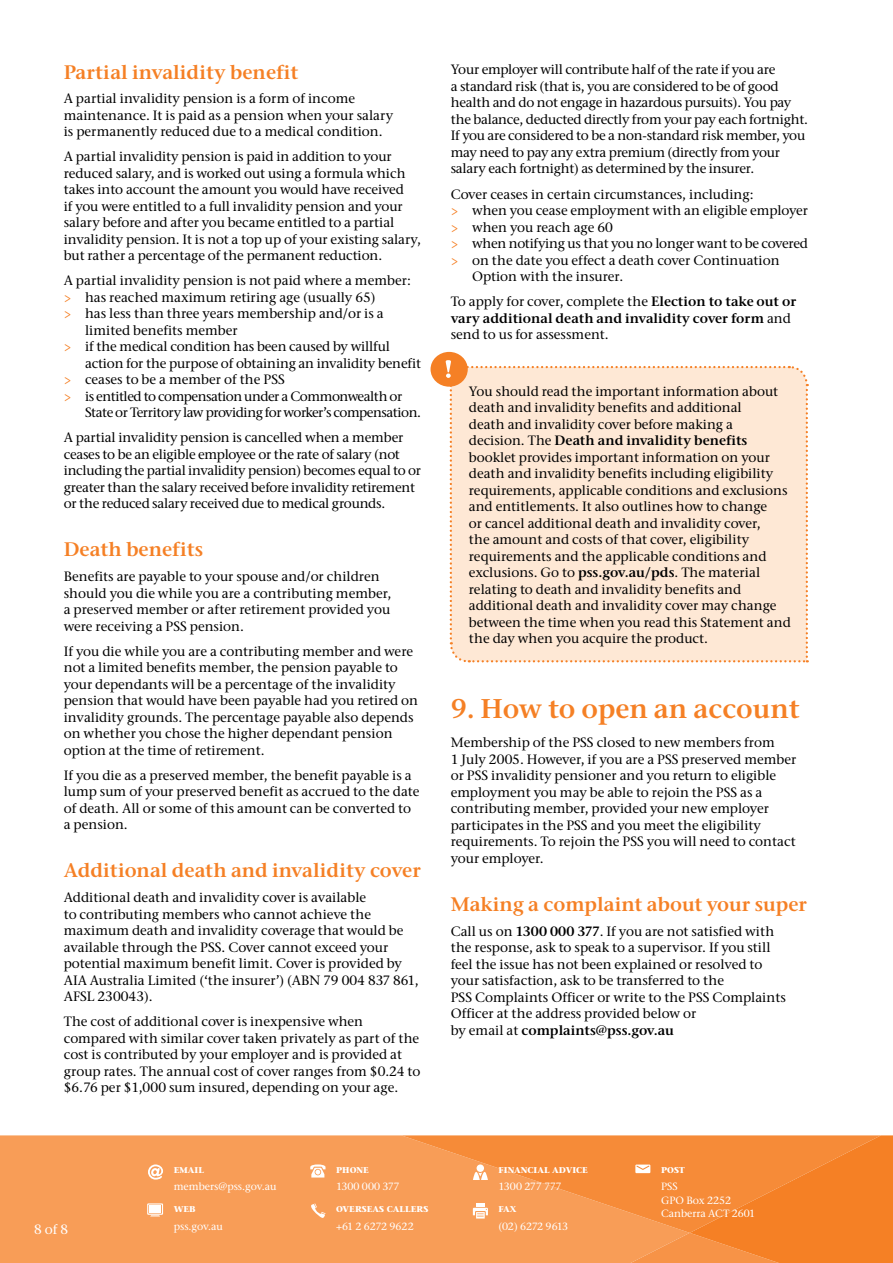
<style>
.page{position:relative;width:893px;height:1263px;background:#fff}
.page>*{position:absolute;margin:0;border:0;box-sizing:border-box;transform-origin:0 0}
.t1{font:27px "Stone Serif ITC Semi";color:#f58025}
.t2{font:19.5px "Stone Serif ITC Semi";color:#f58025}
.para{font:500 13.5px/16.5px "Stone Serif ITC";color:#000}
.Important_Note_-_Bod{font:500 13.5px/16.5px "Stone Serif ITC";color:#000}
.para-2{font:500 13.5px/16.5px "Stone Serif ITC";letter-spacing:-.02em;color:#000}
.para-3{font:13.5px/16.5px "Stone Serif ITC Semi";color:#000}
.Important_Note_-_Bod-2{font:500 13.5px/16.5px "Stone Serif ITC";letter-spacing:-.035em;color:#000}
.Important_Note_-_Bod-3{font:500 13.5px "Stone Serif ITC";letter-spacing:-.02em;color:#000}
.t3{font:500 13.5px "Stone Serif ITC";color:#fff}
.CSC_-_Contacts{font:500 10.5px/13.5px "Stone Serif ITC";color:#fff}
.CSC_-_Contacts-2{font:500 10.5px "Stone Serif ITC";letter-spacing:-.035em;color:#fff}
.CSC_-_Contacts-3{font:500 10.5px "Stone Serif ITC";letter-spacing:-.025em;color:#fff}
.CSC_-_Contact_Headin{font:700 8.4px "Stone Serif ITC";color:#fff}
.s1{color:#f58025}
.s2{font-family:"Stone Serif ITC";font-weight:500}
.s3{font-family:"Stone Serif ITC Semi";font-weight:400}
</style>
<div class="page">
<div style="left:0;top:1135px;width:606px;height:128px;background:#f89d57"></div>
<svg style="left:401px;top:1135px;width:205px;height:98px;background:#f7974d"></svg>
<svg style="left:148px;top:1164px;width:15px;height:15px"></svg>
<svg style="left:147px;top:1203px;width:16px;height:13px"></svg>
<div style="left:149px;top:1205px;width:12px;height:8px;background:#fff"></div>
<svg style="left:310px;top:1164px;width:15px;height:13px"></svg>
<svg style="left:606px;top:1135px;width:287px;height:128px;background:#f58934"></svg>
<svg style="left:473px;top:1203px;width:15px;height:15px"></svg>
<svg style="left:311px;top:1203px;width:14px;height:15px"></svg>
<div style="left:477px;top:1164px;width:7px;height:8px;background:#fff;border-radius:50%"></div>
<svg style="left:473px;top:1172px;width:15px;height:7px"></svg>
<div style="left:431px;top:352px;width:37px;height:35px;background:#f58025;border-radius:50%"></div>
<div style="left:446px;top:360px;width:363px;height:303px;background:#fee8d5"></div>
<h3 class="t2" style="left:64px;top:60px;width:236px">Partial invalidity benefit</h3>
<p class="para" style="left:64px;top:90px;width:331px">A partial invalidity pension is a form of income maintenance. It is paid as a pension when your salary is permanently reduced due to a medical condition.</p>
<p class="para" style="left:64px;top:148px;width:359px">A partial invalidity pension is paid in addition to your reduced salary, and is worked out using a formula which takes into account the amount you would have received<br>if you were entitled to a full invalidity pension and your salary before and after you became entitled to a partial invalidity pension. It is not a top up of your existing salary, but rather a percentage of the permanent reduction.</p>
<p class="para" style="left:64px;top:272px;width:349px">A partial invalidity pension is not paid where a member:</p>
<p class="Important_Note_-_Bod" style="left:64px;top:289px;width:313px"><span class="s1">&gt;</span> has reached maximum retiring age (usually 65)</p>
<p class="Important_Note_-_Bod" style="left:85px;top:305px;width:300px;text-indent:-21px"><span class="s1">&gt;</span> has less than three years membership and/or is a limited benefits member</p>
<p class="Important_Note_-_Bod" style="left:85px;top:338px;width:337px;text-indent:-21px"><span class="s1">&gt;</span> if the medical condition has been caused by willful action for the purpose of obtaining an invalidity benefit</p>
<p class="Important_Note_-_Bod" style="left:64px;top:371px;width:223px"><span class="s1">&gt;</span> ceases to be a member of the PSS</p>
<p class="Important_Note_-_Bod-2" style="left:85px;top:388px;width:337px;text-indent:-21px"><span class="s1">&gt;</span> is entitled to compensation under a Commonwealth or<br>State or Territory law providing for worker’s compensation.</p>
<p class="para-2" style="left:64px;top:429px;width:359px">A partial invalidity pension is cancelled when a member ceases to be an eligible employee or the rate of salary (not including the partial invalidity pension) becomes equal to or greater than the salary received before invalidity retirement or the reduced salary received due to medical grounds.</p>
<h3 class="t2" style="left:64px;top:537px;width:141px">Death benefits</h3>
<p class="para" style="left:64px;top:568px;width:329px">Benefits are payable to your spouse and/or children should you die while you are a contributing member, a preserved member or after retirement provided you were receiving a PSS pension.</p>
<p class="para" style="left:64px;top:643px;width:356px">If you die while you are a contributing member and were not a limited benefits member, the pension payable to your dependants will be a percentage of the invalidity pension that would have been payable had you retired on invalidity grounds. The percentage payable also depends on whether you chose the higher dependant pension option at the time of retirement.</p>
<p class="para" style="left:64px;top:767px;width:357px">If you die as a preserved member, the benefit payable is a lump sum of your preserved benefit as accrued to the date of death. All or some of this amount can be converted to a pension.</p>
<h3 class="t2" style="left:64px;top:858px;width:359px">Additional death and invalidity cover</h3>
<p class="para" style="left:64px;top:889px;width:356px">Additional death and invalidity cover is available<br>to contributing members who cannot achieve the maximum death and invalidity coverage that would be available through the PSS. Cover cannot exceed your potential maximum benefit limit. Cover is provided by AIA Australia Limited (‘the insurer’) (ABN 79 004 837 861, AFSL 230043).</p>
<p class="para" style="left:64px;top:1013px;width:358px">The cost of additional cover is inexpensive when compared with similar cover taken privately as part of the cost is contributed by your employer and is provided at group rates. The annual cost of cover ranges from $0.24 to $6.76 per $1,000 sum insured, depending on your age.</p>
<p class="para-2" style="left:451px;top:61px;width:359px">Your employer will contribute half of the rate if you are<br>a standard risk (that is, you are considered to be of good health and do not engage in hazardous pursuits). You pay the balance, deducted directly from your pay each fortnight.<br>If you are considered to be a non-standard risk member, you may need to pay any extra premium (directly from your salary each fortnight) as determined by the insurer.</p>
<p class="para" style="left:451px;top:185px;width:304px">Cover ceases in certain circumstances, including:</p>
<p class="Important_Note_-_Bod" style="left:451px;top:202px;width:359px"><span class="s1">&gt;</span> when you cease employment with an eligible employer</p>
<p class="Important_Note_-_Bod" style="left:451px;top:218px;width:164px"><span class="s1">&gt;</span> when you reach age 60</p>
<p class="Important_Note_-_Bod-3" style="left:451px;top:235px;width:359px"><span class="s1">&gt;</span> when notifying us that you no longer want to be covered</p>
<p class="Important_Note_-_Bod" style="left:472px;top:251px;width:309px;text-indent:-21px"><span class="s1">&gt;</span> on the date you effect a death cover Continuation<br>Option with the insurer.</p>
<p class="para-3" style="left:451px;top:293px;width:347px"><span class="s2">To apply for cover, complete the</span> Election to take out or vary additional death and invalidity cover form <span class="s2">and send to us for assessment.</span></p>
<p class="Important_Note_-_Bod" style="left:469px;top:383px;width:323px">You should read the important information about death and invalidity benefits and additional<br>death and invalidity cover before making a decision. The <span class="s3">Death and invalidity benefits </span>booklet provides important information on your death and invalidity benefits including eligibility requirements, applicable conditions and exclusions and entitlements. It also outlines how to change<br>or cancel additional death and invalidity cover,<br>the amount and costs of that cover, eligibility requirements and the applicable conditions and exclusions. Go to <span class="s3">pss.gov.au/pds</span>. The material relating to death and invalidity benefits and additional death and invalidity cover may change between the time when you read this Statement and the day when you acquire the product.</p>
<h2 class="t1" style="left:451px;top:692px;width:351px">9. How to open an account</h2>
<p class="para" style="left:451px;top:734px;width:347px">Membership of the PSS closed to new members from<br>1 July 2005. However, if you are a PSS preserved member or PSS invalidity pensioner and you return to eligible employment you may be able to rejoin the PSS as a contributing member, provided your new employer participates in the PSS and you meet the eligibility requirements. To rejoin the PSS you will need to contact your employer.</p>
<h3 class="t2" style="left:451px;top:892px;width:358px">Making a complaint about your super</h3>
<p class="para" style="left:451px;top:923px;width:337px">Call us on <span class="s3">1300 000 377</span>. If you are not satisfied with the response, ask to speak to a supervisor. If you still feel the issue has not been explained or resolved to your satisfaction, ask to be transferred to the<br>PSS Complaints Officer or write to the PSS Complaints Officer at the address provided below or<br>by email at <span class="s3">complaints@pss.gov.au</span></p>
<p class="t3" style="left:34px;top:1221px;width:36px">8 of 8</p>
<p class="CSC_-_Contact_Headin" style="left:174px;top:1164px;width:32px">EMAIL</p>
<p class="CSC_-_Contacts" style="left:174px;top:1180px;width:104px">members@pss.gov.au</p>
<p class="CSC_-_Contact_Headin" style="left:174px;top:1204px;width:23px">WEB</p>
<p class="CSC_-_Contacts" style="left:174px;top:1219px;width:51px">pss.gov.au</p>
<p class="CSC_-_Contact_Headin" style="left:336px;top:1164px;width:34px">PHONE</p>
<p class="CSC_-_Contacts" style="left:336px;top:1180px;width:65px">1300 000 377</p>
<p class="CSC_-_Contact_Headin" style="left:336px;top:1204px;width:94px">OVERSEAS CALLERS</p>
<p class="CSC_-_Contacts" style="left:336px;top:1219px;width:79px">+61 2 6272 9622</p>
<p class="CSC_-_Contact_Headin" style="left:499px;top:1164px;width:91px">FINANCIAL ADVICE</p>
<p class="CSC_-_Contacts-3" style="left:499px;top:1180px;width:64px">1300 277 777</p>
<p class="CSC_-_Contact_Headin" style="left:499px;top:1204px;width:20px">FAX</p>
<p class="CSC_-_Contacts-2" style="left:499px;top:1220px;width:71px">(02) 6272 9613</p>
<p class="CSC_-_Contact_Headin" style="left:661px;top:1164px;width:26px">POST</p>
<p class="CSC_-_Contacts" style="left:661px;top:1180px;width:96px">PSS<br>GPO Box 2252<br>Canberra ACT 2601</p>
</div>
